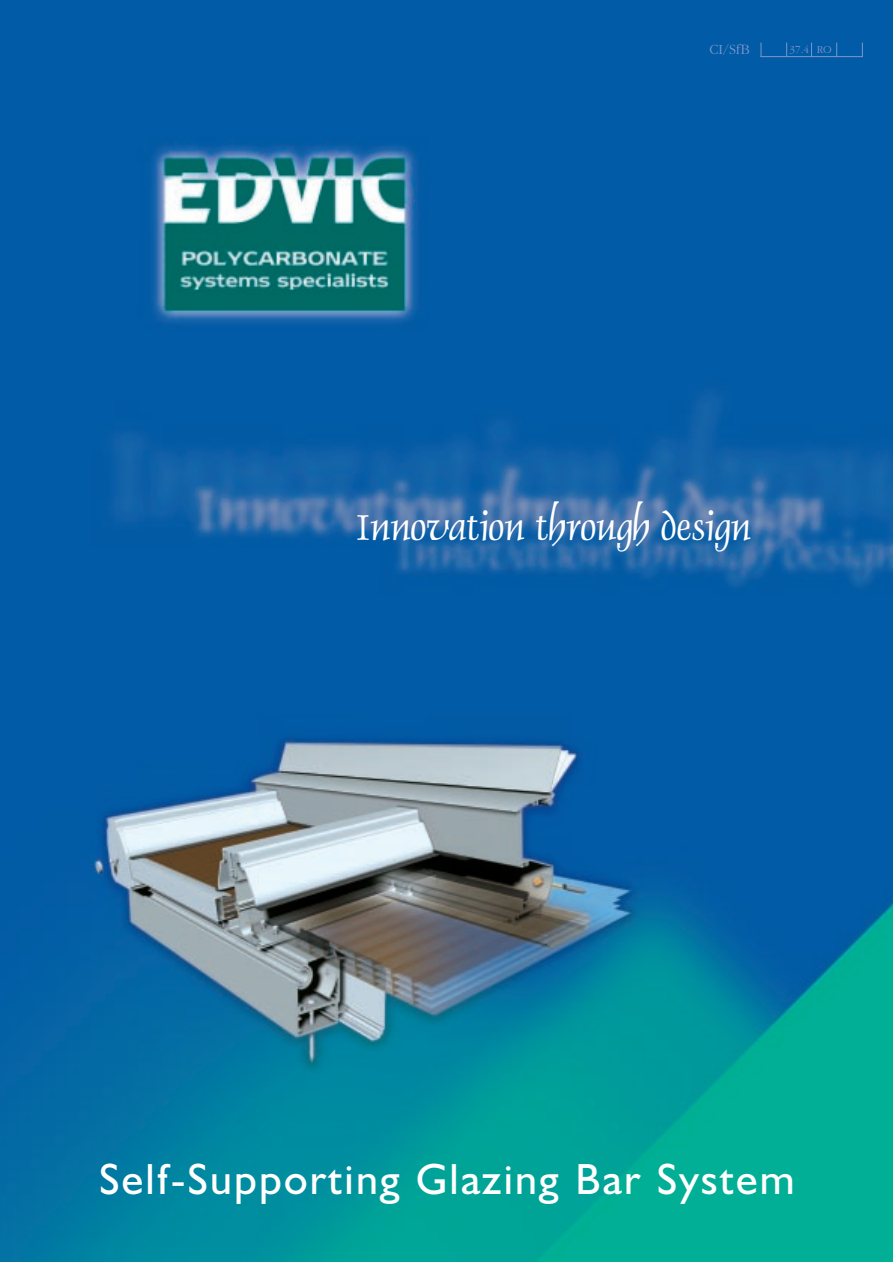
<style>
.page{position:relative;width:893px;height:1262px;background:#fff}
.page>*{position:absolute;margin:0;border:0;box-sizing:border-box;transform-origin:0 0}
.t1{font:43.8px "Humanist 521 BT";letter-spacing:.05em;color:#fff}
.t2{font:40.95px "Dauphin";color:#fff}
.t3{font:300 14.55px "Garamond";color:#7c97ca}
.t4{font:300 11.1px "Garamond";color:#7c97ca}
</style>
<div class="page">
<img style="left:1px;top:0;width:891px;height:1262px">
<svg style="left:760px;top:43px;width:1px;height:13px"></svg>
<svg style="left:786px;top:43px;width:1px;height:13px"></svg>
<svg style="left:811px;top:43px;width:1px;height:13px"></svg>
<svg style="left:836px;top:43px;width:1px;height:13px"></svg>
<svg style="left:861px;top:43px;width:1px;height:13px"></svg>
<hr style="left:760px;top:56px;width:102px;height:1px;background:#7c97ca">
<p class="t3" style="left:709px;top:44px;width:42px">CI/SfB</p>
<p class="t4" style="left:789px;top:45px;width:44px">37.4 RO</p>
<p class="t2" style="left:357px;top:511px;width:395px">Innovation through design</p>
<p class="t1" style="left:100px;top:1163px;width:696px">Self-Supporting Glazing Bar System</p>
</div>
